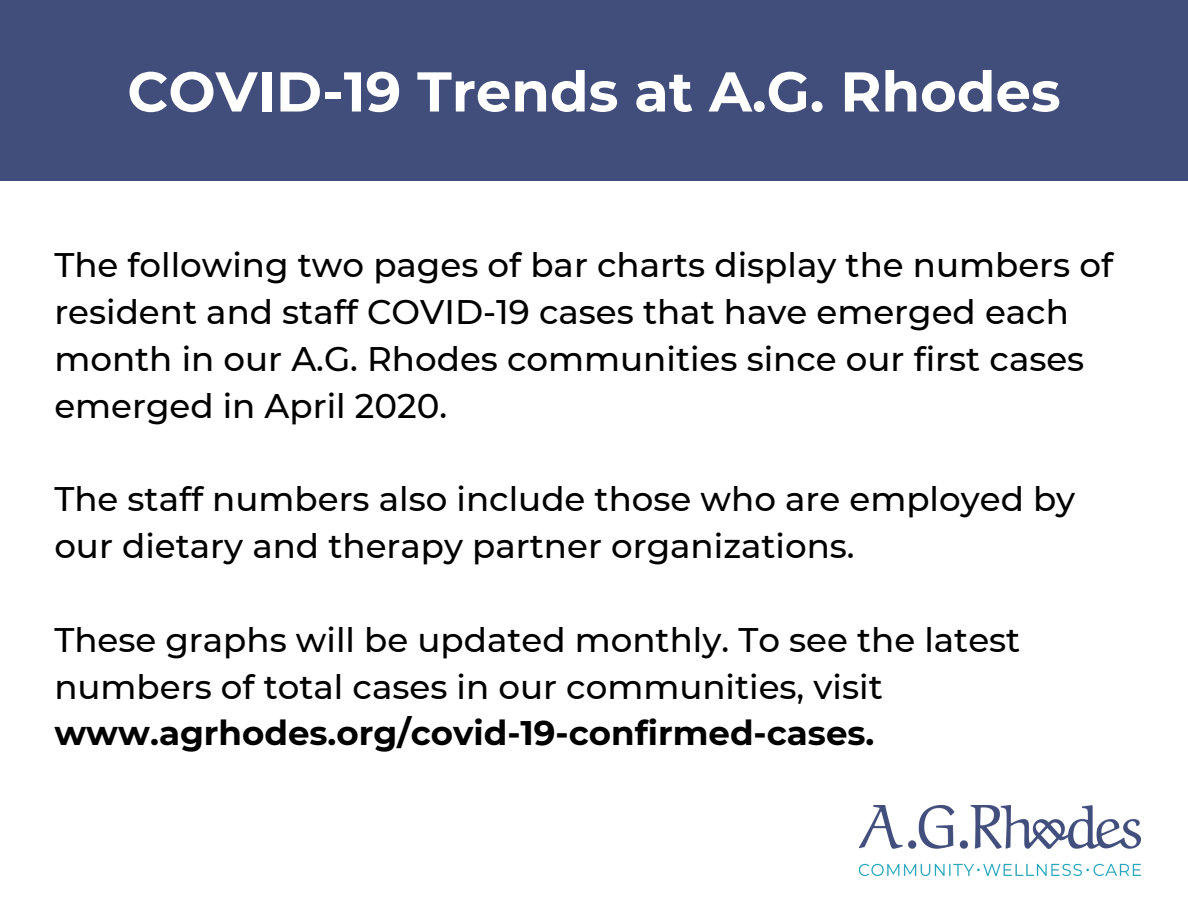
<style>
.page{position:relative;width:1188px;height:918px;background:#fff}
.page>*{position:absolute;margin:0;border:0;box-sizing:border-box;transform-origin:0 0}
.t1{font:700 55.95px "Montserrat";color:#fff}
.t2{font:500 34.05px/46.8px "Montserrat";color:#000}
.t3{font:700 34.05px "Montserrat";color:#000}
</style>
<div class="page">
<div style="left:0;top:0;width:1188px;height:180px;background:#414d7b"></div>
<img style="left:859px;top:805px;width:282px;height:70px">
<h1 class="t1" style="left:127px;top:57px;width:935px">COVID-19 Trends at A.G. Rhodes</h1>
<p class="t2" style="left:54px;top:241px;width:1060px">The following two pages of bar charts display the numbers of resident and staff COVID-19 cases that have emerged each month in our A.G. Rhodes communities since our first cases emerged in April 2020.</p>
<p class="t2" style="left:54px;top:476px;width:1022px">The staff numbers also include those who are employed by our dietary and therapy partner organizations.</p>
<p class="t2" style="left:54px;top:616px;width:968px">These graphs will be updated monthly. To see the latest numbers of total cases in our communities, visit</p>
<p class="t3" style="left:54px;top:712px;width:822px">www.agrhodes.org/covid-19-confirmed-cases.</p>
</div>
